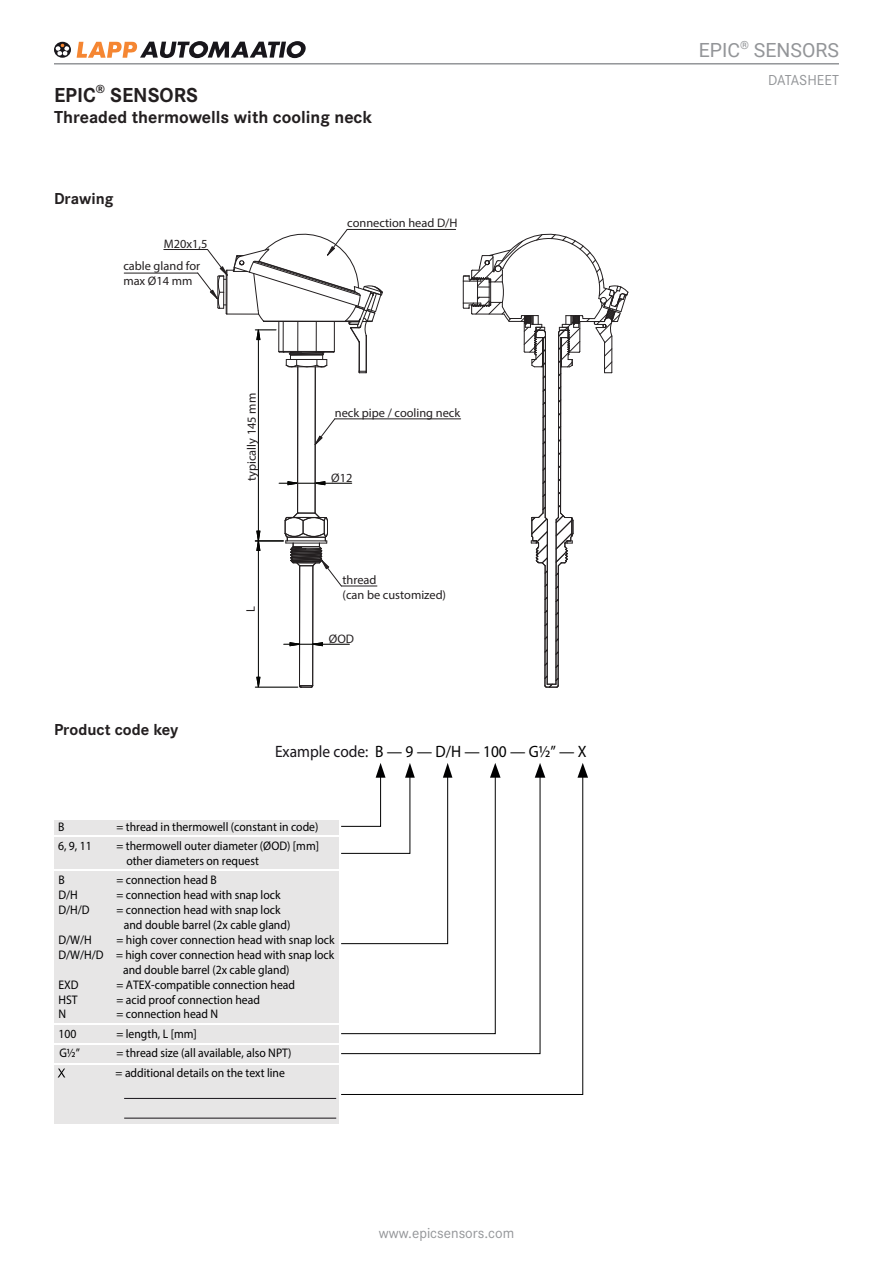
<style>
.page{position:relative;width:893px;height:1263px;background:#fff}
.page>*{position:absolute;margin:0;border:0;box-sizing:border-box;transform-origin:0 0}
.t1{font:700 21px "Corporate STOT";color:#231f20}
.t2{font:19.5px "Roboto";color:#939598}
.t3{font:700 18px "Corporate STOT";color:#231f20}
.t4{font:16.5px "Corporate STOT";color:#000001;scale:.94 1}
.t5{font:700 16.5px "Corporate STOT";color:#231f20}
.t6{font:15px "Corporate STOT";color:#939598}
.t7{font:12.45px/15px "Corporate STOT";color:#000001;scale:.94 1}
.t8{font:12.45px/14.9px "Corporate STOT";color:#231f20}
.s1{color:#171419}
</style>
<div class="page">
<svg style="left:54px;top:42px;width:17px;height:16px"></svg>
<svg style="left:55px;top:43px;width:14px;height:13px"></svg>
<svg style="left:77px;top:41px;width:229px;height:17px"></svg>
<hr style="left:314px;top:483px;width:38px;height:1px;background:#040503">
<hr style="left:258px;top:333px;width:1px;height:208px;background:#040503">
<hr style="left:258px;top:541px;width:1px;height:136px;background:#040503">
<hr style="left:255px;top:687px;width:43px;height:1px;background:#040503">
<svg style="left:279px;top:480px;width:47px;height:6px"></svg>
<svg style="left:256px;top:676px;width:5px;height:12px"></svg>
<hr style="left:347px;top:229px;width:109px;height:1px;background:#231f20">
<hr style="left:124px;top:273px;width:74px;height:1px;background:#231f20">
<hr style="left:543px;top:338px;width:1px;height:175px;background:#231f20">
<hr style="left:545px;top:333px;width:1px;height:184px;background:#231f20">
<hr style="left:547px;top:520px;width:1px;height:164px;background:#231f20">
<hr style="left:556px;top:520px;width:1px;height:164px;background:#231f20">
<hr style="left:558px;top:333px;width:1px;height:184px;background:#231f20">
<hr style="left:560px;top:338px;width:1px;height:175px;background:#231f20">
<hr style="left:558px;top:566px;width:1px;height:120px;background:#231f20">
<hr style="left:545px;top:566px;width:1px;height:120px;background:#231f20">
<svg style="left:544px;top:675px;width:15px;height:13px"></svg>
<svg style="left:555px;top:504px;width:19px;height:72px"></svg>
<svg style="left:530px;top:507px;width:18px;height:67px"></svg>
<svg style="left:463px;top:233px;width:166px;height:146px"></svg>
<hr style="left:315px;top:367px;width:1px;height:146px;background:#231f20">
<hr style="left:297px;top:367px;width:1px;height:146px;background:#231f20">
<hr style="left:299px;top:566px;width:1px;height:120px;background:#231f20">
<hr style="left:312px;top:566px;width:1px;height:120px;background:#231f20">
<svg style="left:299px;top:685px;width:14px;height:3px"></svg>
<svg style="left:197px;top:228px;width:186px;height:145px"></svg>
<hr style="left:164px;top:249px;width:44px;height:1px;background:#231f20">
<hr style="left:335px;top:419px;width:126px;height:1px;background:#231f20">
<svg style="left:314px;top:418px;width:21px;height:27px"></svg>
<hr style="left:341px;top:586px;width:36px;height:1px;background:#231f20">
<svg style="left:255px;top:512px;width:87px;height:75px"></svg>
<hr style="left:312px;top:644px;width:37px;height:1px;background:#040503">
<hr style="left:284px;top:644px;width:38px;height:1px;background:#040503">
<svg style="left:289px;top:641px;width:12px;height:6px"></svg>
<svg style="left:312px;top:641px;width:12px;height:6px"></svg>
<div style="left:54px;top:1065px;width:285px;height:58px;background:#e7e6e6"></div>
<div style="left:54px;top:1025px;width:285px;height:17px;background:#e7e6e6"></div>
<div style="left:54px;top:837px;width:285px;height:32px;background:#e7e6e6"></div>
<div style="left:54px;top:820px;width:285px;height:15px;background:#e7e6e6"></div>
<svg style="left:58px;top:1068px;width:7px;height:9px"></svg>
<hr style="left:124px;top:1118px;width:212px;height:1px;background:#171419">
<hr style="left:124px;top:1098px;width:212px;height:1px;background:#171419">
<svg style="left:341px;top:777px;width:243px;height:318px"></svg>
<svg style="left:341px;top:763px;width:160px;height:271px"></svg>
<svg style="left:535px;top:763px;width:10px;height:15px"></svg>
<div style="left:54px;top:1045px;width:285px;height:17px;background:#e7e6e6"></div>
<svg style="left:577px;top:763px;width:11px;height:15px"></svg>
<div style="left:54px;top:871px;width:285px;height:151px;background:#e7e6e6"></div>
<hr style="left:54px;top:63px;width:785px;height:2px;background:#939598">
<h1 class="t1" style="left:54px;top:82px;width:146px">EPIC<sup>®</sup> SENSORS</h1>
<h3 class="t3" style="left:54px;top:107px;width:320px">Threaded thermowells with cooling neck</h3>
<h3 class="t5" style="left:54px;top:189px;width:61px">Drawing</h3>
<p class="t8" style="left:164px;top:236px;width:45px">M20x1,5</p>
<p class="t8" style="left:123px;top:258px;width:78px">cable gland for max Ø14 mm</p>
<p class="t8" style="left:347px;top:215px;width:112px">connection head D/H</p>
<h3 class="t5" style="left:54px;top:720px;width:126px">Product code key</h3>
<p class="t8" style="left:244px;top:481px;width:90px;rotate:-90deg">typically 145 mm</p>
<p class="t8" style="left:243px;top:612px;width:7px;rotate:-90deg">L</p>
<p class="t8" style="left:335px;top:405px;width:127px">neck pipe / cooling neck</p>
<p class="t8" style="left:331px;top:470px;width:23px">Ø12</p>
<p class="t8" style="left:342px;top:572px;width:105px">thread<br>(can be customized)</p>
<p class="t8" style="left:329px;top:631px;width:27px">ØOD</p>
<h3 class="t4" style="left:275px;top:741px;width:333px"><span class="s1">Example code:</span> B — 9 — D/H — 100 — G½” — X</h3>
<p class="t7" style="left:58px;top:819px;width:8px">B</p>
<p class="t7" style="left:116px;top:816px;width:217px;line-height:19.6px">= thread in thermowell (constant in code) = thermowell outer diameter (ØOD) [mm]</p>
<p class="t7" style="left:126px;top:853px;width:142px">other diameters on request</p>
<p class="t7" style="left:58px;top:838px;width:37px">6, 9, 11</p>
<p class="t7" style="left:116px;top:872px;width:108px">= connection head B</p>
<p class="t7" style="left:116px;top:887px;width:176px">= connection head with snap lock</p>
<p class="t7" style="left:116px;top:902px;width:176px">= connection head with snap lock</p>
<p class="t7" style="left:124px;top:917px;width:179px">and double barrel (2x cable gland)</p>
<p class="t7" style="left:116px;top:932px;width:234px">= high cover connection head with snap lock</p>
<p class="t7" style="left:116px;top:977px;width:192px">= ATEX-compatible connection head = acid proof connection head<br>= connection head N</p>
<p class="t7" style="left:59px;top:872px;width:35px">B<br>D/H<br>D/H/D</p>
<p class="t7" style="left:59px;top:932px;width:37px">D/W/H</p>
<p class="t7" style="left:59px;top:947px;width:295px">D/W/H/D = high cover connection head with snap lock</p>
<p class="t7" style="left:123px;top:962px;width:179px">and double barrel (2x cable gland)</p>
<p class="t7" style="left:59px;top:977px;width:23px">EXD</p>
<p class="t7" style="left:59px;top:992px;width:22px">HST</p>
<p class="t7" style="left:59px;top:1006px;width:10px">N</p>
<p class="t7" style="left:59px;top:1045px;width:23px">G½”</p>
<p class="t7" style="left:116px;top:1026px;width:87px">= length, L [mm]</p>
<p class="t7" style="left:116px;top:1065px;width:182px">= additional details on the text line</p>
<p class="t7" style="left:59px;top:1026px;width:21px">100</p>
<p class="t7" style="left:116px;top:1045px;width:188px">= thread size (all available, also NPT)</p>
<p class="t6" style="left:379px;top:1224px;width:137px">www.epicsensors.com</p>
<h2 class="t2" style="left:699px;top:37px;width:142px">EPIC<sup>®</sup> SENSORS</h2>
<p class="t6" style="left:768px;top:71px;width:72px">DATASHEET</p>
</div>
